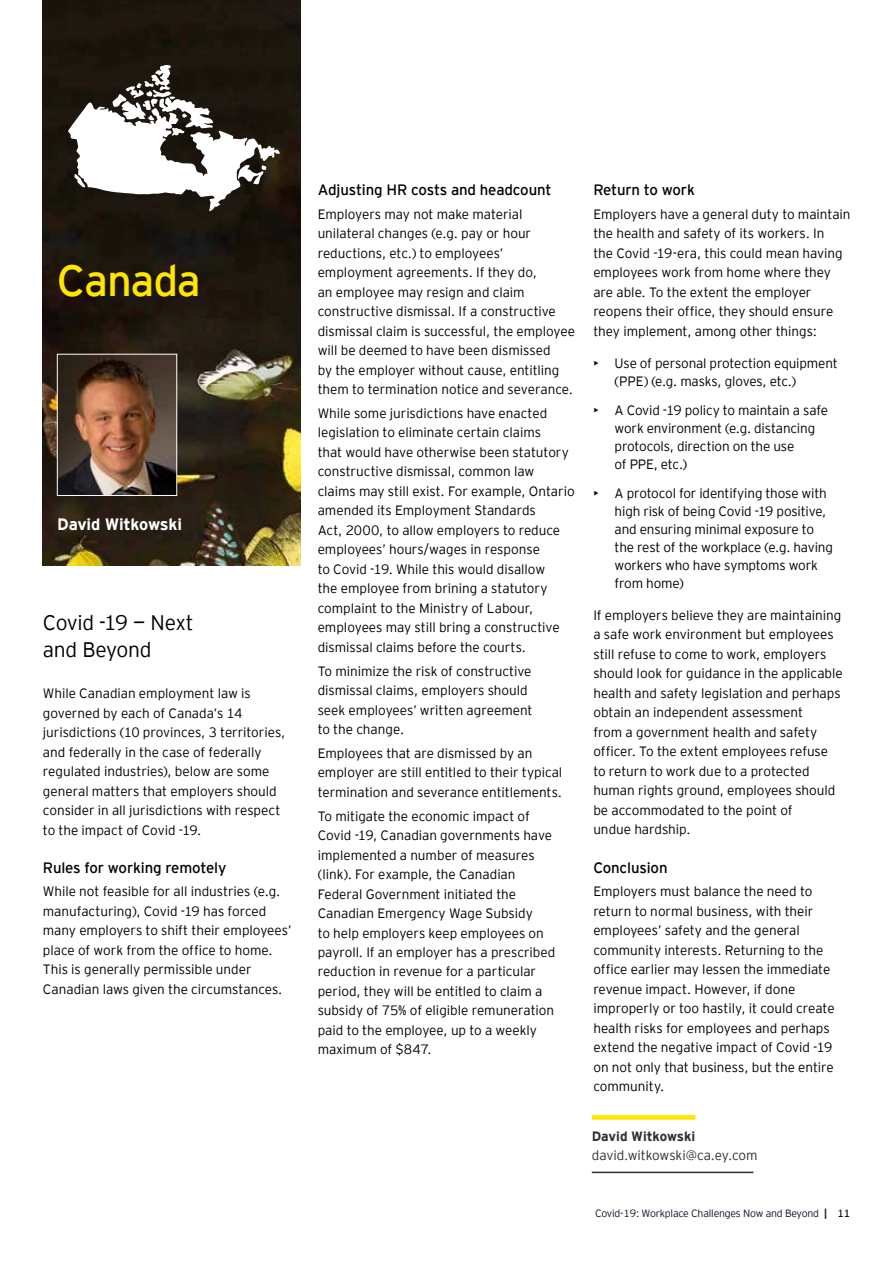
<style>
.page{position:relative;width:893px;height:1263px;background:#fff}
.page>*{position:absolute;margin:0;border:0;box-sizing:border-box;transform-origin:0 0}
.t1{font:43.65px "EY Interstate";letter-spacing:-.03em;color:#ffe600}
.t2{font:300 21px/27px "EY Interstate";letter-spacing:-.015em;color:#000}
.t3{font:700 16.5px "EY Interstate";letter-spacing:-.015em;color:#fff}
.t4{font:15px "EY Interstate";letter-spacing:-.01em;color:#000}
.t5{font:300 13.5px/19.5px "EY Interstate";letter-spacing:-.005em;color:#000}
.t6{font:300 13.5px "EY Interstate";letter-spacing:-.005em;color:#2e2e38}
.t7{font:700 13.5px "EY Interstate";letter-spacing:-.005em;color:#2e2e38}
.t8{font:300 10.5px "EY Interstate";letter-spacing:-.02em;color:#0a1627}
.s1{font-weight:700}
.s2{font-weight:400}
</style>
<div class="page">
<img style="left:43px;top:0;width:257px;height:566px">
<svg style="left:592px;top:1115px;width:103px;height:4px"></svg>
<hr style="left:592px;top:1172px;width:161px;height:1px;background:#2e2e38">
<svg style="left:68px;top:65px;width:212px;height:146px"></svg>
<img style="left:59px;top:356px;width:116px;height:138px">
<div style="left:57px;top:354px;width:120px;height:142px;border:1px solid #fff"></div>
<h1 class="t1" style="left:57px;top:250px;width:145px">Canada</h1>
<p class="t3" style="left:57px;top:512px;width:126px">David Witkowski</p>
<h2 class="t2" style="left:43px;top:608px;width:152px">Covid -19 — Next and Beyond</h2>
<p class="t5" style="left:43px;top:683px;width:244px">While Canadian employment law is governed by each of Canada’s 14 jurisdictions (10 provinces, 3 territories, and federally in the case of federally regulated industries), below are some general matters that employers should consider in all jurisdictions with respect to the impact of Covid -19.</p>
<p class="t4" style="left:43px;top:857px;width:185px">Rules for working remotely</p>
<p class="t5" style="left:43px;top:881px;width:250px">While not feasible for all industries (e.g. manufacturing), Covid -19 has forced many employers to shift their employees’ place of work from the office to home.<br>This is generally permissible under Canadian laws given the circumstances.</p>
<p class="t4" style="left:318px;top:179px;width:235px">Adjusting HR costs and headcount</p>
<p class="t5" style="left:318px;top:203px;width:259px">Employers may not make material unilateral changes (e.g. pay or hour reductions, etc.) to employees’ employment agreements. If they do,<br>an employee may resign and claim constructive dismissal. If a constructive dismissal claim is successful, the employee will be deemed to have been dismissed<br>by the employer without cause, entitling them to termination notice and severance.</p>
<p class="t5" style="left:318px;top:402px;width:258px">While some jurisdictions have enacted legislation to eliminate certain claims<br>that would have otherwise been statutory constructive dismissal, common law claims may still exist. For example, Ontario amended its Employment Standards<br>Act, 2000, to allow employers to reduce employees’ hours/wages in response<br>to Covid -19. While this would disallow<br>the employee from brining a statutory complaint to the Ministry of Labour, employees may still bring a constructive dismissal claims before the courts.</p>
<p class="t5" style="left:318px;top:660px;width:216px">To minimize the risk of constructive dismissal claims, employers should seek employees’ written agreement to the change.</p>
<p class="t5" style="left:318px;top:742px;width:246px">Employees that are dismissed by an employer are still entitled to their typical termination and severance entitlements.</p>
<p class="t5" style="left:318px;top:805px;width:239px">To mitigate the economic impact of Covid -19, Canadian governments have implemented a number of measures (link). For example, the Canadian Federal Government initiated the Canadian Emergency Wage Subsidy<br>to help employers keep employees on payroll. If an employer has a prescribed reduction in revenue for a particular period, they will be entitled to claim a subsidy of 75% of eligible remuneration paid to the employee, up to a weekly maximum of $847.</p>
<p class="t4" style="left:593px;top:179px;width:103px">Return to work</p>
<p class="t5" style="left:593px;top:203px;width:259px">Employers have a general duty to maintain the health and safety of its workers. In<br>the Covid -19-era, this could mean having employees work from home where they are able. To the extent the employer reopens their office, they should ensure they implement, among other things:</p>
<p class="t5" style="left:615px;top:354px;width:225px;line-height:18px;text-indent:-21px">• Use of personal protection equipment (PPE) (e.g. masks, gloves, etc.)</p>
<p class="t5" style="left:615px;top:400px;width:215px;line-height:18px;text-indent:-21px">• A Covid -19 policy to maintain a safe work environment (e.g. distancing protocols, direction on the use<br>of PPE, etc.)</p>
<p class="t5" style="left:615px;top:483px;width:220px;line-height:18px;text-indent:-21px">• A protocol for identifying those with high risk of being Covid -19 positive, and ensuring minimal exposure to the rest of the workplace (e.g. having workers who have symptoms work from home)</p>
<p class="t5" style="left:593px;top:605px;width:251px">If employers believe they are maintaining a safe work environment but employees still refuse to come to work, employers should look for guidance in the applicable health and safety legislation and perhaps obtain an independent assessment<br>from a government health and safety officer. To the extent employees refuse to return to work due to a protected human rights ground, employees should be accommodated to the point of<br>undue hardship.</p>
<p class="t4" style="left:593px;top:857px;width:76px">Conclusion</p>
<p class="t5" style="left:593px;top:881px;width:243px">Employers must balance the need to return to normal business, with their employees’ safety and the general community interests. Returning to the office earlier may lessen the immediate revenue impact. However, if done improperly or too hastily, it could create health risks for employees and perhaps extend the negative impact of Covid -19 on not only that business, but the entire community.</p>
<p class="t7" style="left:592px;top:1126px;width:105px">David Witkowski</p>
<p class="t6" style="left:592px;top:1146px;width:167px">david.witkowski@ca.ey.com</p>
<p class="t8" style="left:595px;top:1206px;width:257px">Covid-19: Workplace Challenges Now and Beyond <span class="s1">|</span> <span class="s2">11</span></p>
</div>
